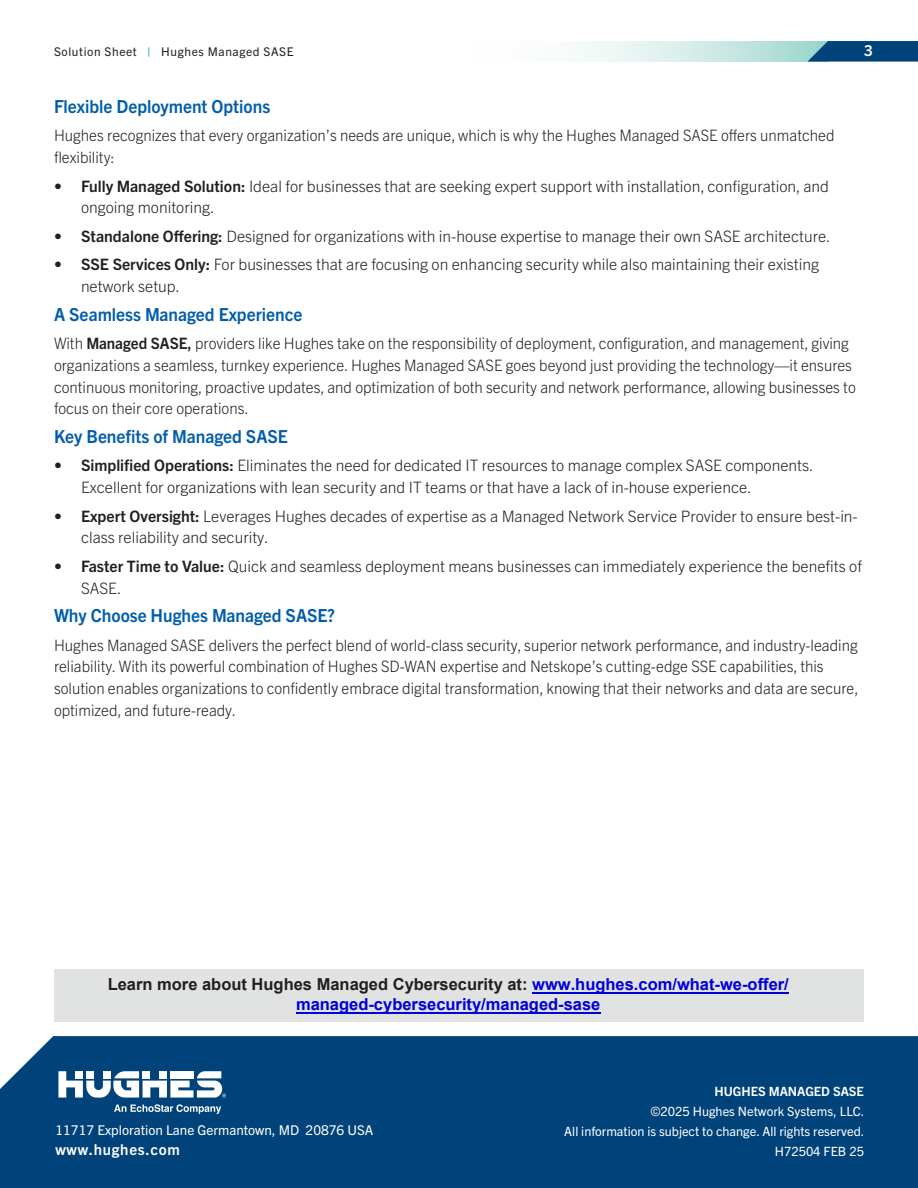
<style>
.page{position:relative;width:918px;height:1188px;background:#fff}
.page>*{position:absolute;margin:0;border:0;box-sizing:border-box;transform-origin:0 0}
.Subhead{font:700 18px "Trade Gothic Next LT Pro";color:#015dac;scale:.96 1}
.t1{font:700 16.5px/19.8px "Arial";color:#0000d9;text-align:center}
.Body_Text{font:300 15.75px/21.8px "Trade Gothic Next LT Pro";color:#231f20;scale:.96 1}
.Body_Text-2{font:300 15.75px/21.8px "Trade Gothic Next LT Pro";color:#231f20}
.t2{font:700 15px "Trade Gothic Next LT Pro";letter-spacing:.05em;color:#fff}
.t3{font:13.5px "Trade Gothic Next LT Pro";color:#fff}
.t4{font:12.75px/20.2px "Trade Gothic Next LT Pro";color:#fff;text-align:right}
.t5{font:700 12.75px "Trade Gothic Next LT Pro";color:#fff}
.t6{font:12px "Trade Gothic Next LT Pro";letter-spacing:.05em;color:#231f20}
.s1{font-weight:700;color:#00b0a0}
.s2{font-weight:700}
.s3{color:#231f20}
</style>
<div class="page">
<div style="left:0;top:1036px;width:918px;height:152px;background:#00437a"></div>
<div style="left:54px;top:969px;width:810px;height:52px;background:#e1e2e2"></div>
<svg style="left:58px;top:1071px;width:168px;height:27px"></svg>
<svg style="left:114px;top:1104px;width:107px;height:10px"></svg>
<svg style="left:574px;top:41px;width:234px;height:21px;background:#d2ebe8"></svg>
<svg style="left:808px;top:41px;width:110px;height:21px;background:#125384"></svg>
<hr style="left:532px;top:992px;width:257px;height:2px;background:#0000d9">
<hr style="left:296px;top:1012px;width:305px;height:2px;background:#0000d9">
<p class="t6" style="left:54px;top:43px;width:241px">Solution Sheet <span class="s1">|</span> Hughes Managed SASE</p>
<p class="t2" style="left:864px;top:40px;width:10px">3</p>
<p class="Subhead" style="left:54px;top:94px;width:227px">Flexible Deployment Options</p>
<p class="Body_Text" style="left:54px;top:124px;width:814px">Hughes recognizes that every organization’s needs are unique, which is why the Hughes Managed SASE offers unmatched flexibility:</p>
<p class="Body_Text-2" style="left:81px;top:174px;width:750px;text-indent:-27px"><span class="s2">• Fully Managed Solution:</span> Ideal for businesses that are seeking expert support with installation, configuration, and ongoing monitoring.</p>
<p class="Body_Text-2" style="left:54px;top:224px;width:778px"><span class="s2">• Standalone Offering:</span> Designed for organizations with in-house expertise to manage their own SASE architecture.</p>
<p class="Body_Text-2" style="left:81px;top:253px;width:740px;text-indent:-27px"><span class="s2">• SSE Services Only:</span> For businesses that are focusing on enhancing security while also maintaining their existing network setup.</p>
<p class="Subhead" style="left:54px;top:302px;width:260px">A Seamless Managed Experience</p>
<p class="Body_Text" style="left:54px;top:332px;width:837px">With <span class="s2">Managed SASE,</span> providers like Hughes take on the responsibility of deployment, configuration, and management, giving organizations a seamless, turnkey experience. Hughes Managed SASE goes beyond just providing the technology—it ensures continuous monitoring, proactive updates, and optimization of both security and network performance, allowing businesses to focus on their core operations.</p>
<p class="Subhead" style="left:54px;top:424px;width:245px">Key Benefits of Managed SASE</p>
<p class="Body_Text-2" style="left:81px;top:454px;width:734px;text-indent:-27px"><span class="s2">• Simplified Operations:</span> Eliminates the need for dedicated IT resources to manage complex SASE components.<br>Excellent for organizations with lean security and IT teams or that have a lack of in-house experience.</p>
<p class="Body_Text-2" style="left:81px;top:504px;width:778px;text-indent:-27px"><span class="s2">• Expert Oversight:</span> Leverages Hughes decades of expertise as a Managed Network Service Provider to ensure best-in&shy;class reliability and security.</p>
<p class="Body_Text-2" style="left:81px;top:554px;width:782px;text-indent:-27px"><span class="s2">• Faster Time to Value:</span> Quick and seamless deployment means businesses can immediately experience the benefits of<br>SASE.</p>
<p class="Subhead" style="left:54px;top:603px;width:294px">Why Choose Hughes Managed SASE?</p>
<p class="Body_Text" style="left:54px;top:633px;width:840px">Hughes Managed SASE delivers the perfect blend of world-class security, superior network performance, and industry-leading reliability. With its powerful combination of Hughes SD-WAN expertise and Netskope’s cutting-edge SSE capabilities, this solution enables organizations to confidently embrace digital transformation, knowing that their networks and data are secure, optimized, and future-ready.</p>
<p class="t1" style="left:108px;top:974px;width:683px"><span class="s3">Learn more about Hughes Managed Cybersecurity at:</span> www.hughes.com/what-we-offer/ managed-cybersecurity/managed-sase</p>
<p class="t3" style="left:56px;top:1121px;width:319px">11717 Exploration Lane Germantown, MD 20876 USA</p>
<p class="t5" style="left:714px;top:1082px;width:151px">HUGHES MANAGED SASE</p>
<p class="t4" style="left:564px;top:1100px;width:302px">©2025 Hughes Network Systems, LLC.<br>All information is subject to change. All rights reserved.</p>
<p class="t2" style="left:56px;top:1139px;width:126px">www.hughes.com</p>
<p class="t4" style="left:775px;top:1141px;width:91px">H72504 FEB 25</p>
</div>
